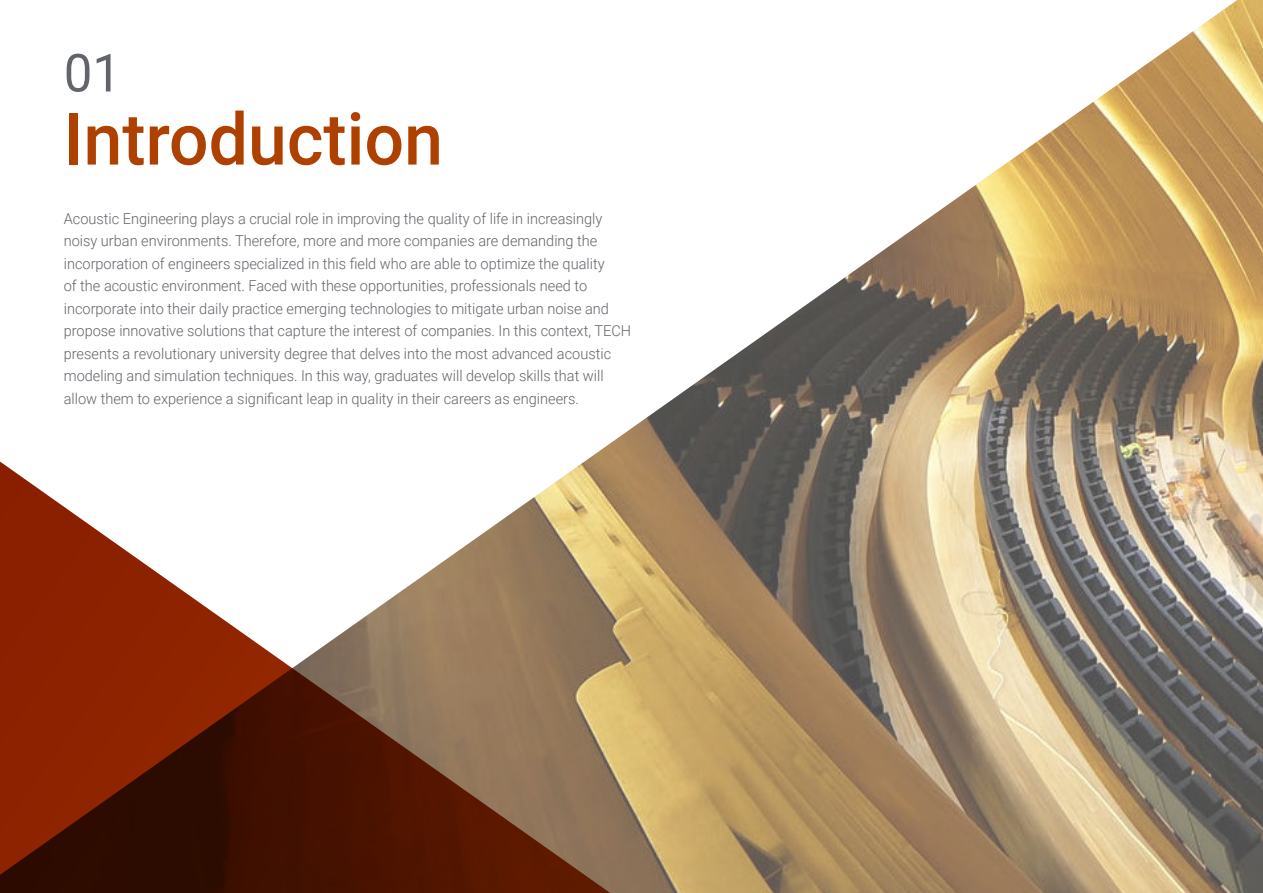
<style>
.page{position:relative;width:1263px;height:893px;background:#fff}
.page>*{position:absolute;margin:0;border:0;box-sizing:border-box;transform-origin:0 0}
.t1{font:500 72px "Roboto";color:#ae4000}
.t2{font:52.5px "Roboto";color:#61646a}
.t3{font:300 15px/22.5px "Roboto";color:#61646a}
</style>
<div class="page">
<img style="left:606px;top:0;width:657px;height:893px">
<svg style="left:0;top:446px;width:640px;height:447px"></svg>
<h2 class="t2" style="left:64px;top:36px;width:59px">01</h2>
<h1 class="t1" style="left:64px;top:89px;width:381px">Introduction</h1>
<p class="t3" style="left:64px;top:207px;width:569px">Acoustic Engineering plays a crucial role in improving the quality of life in increasingly noisy urban environments. Therefore, more and more companies are demanding the incorporation of engineers specialized in this field who are able to optimize the quality<br>of the acoustic environment. Faced with these opportunities, professionals need to incorporate into their daily practice emerging technologies to mitigate urban noise and propose innovative solutions that capture the interest of companies. In this context, TECH presents a revolutionary university degree that delves into the most advanced acoustic modeling and simulation techniques. In this way, graduates will develop skills that will allow them to experience a significant leap in quality in their careers as engineers.</p>
</div>
